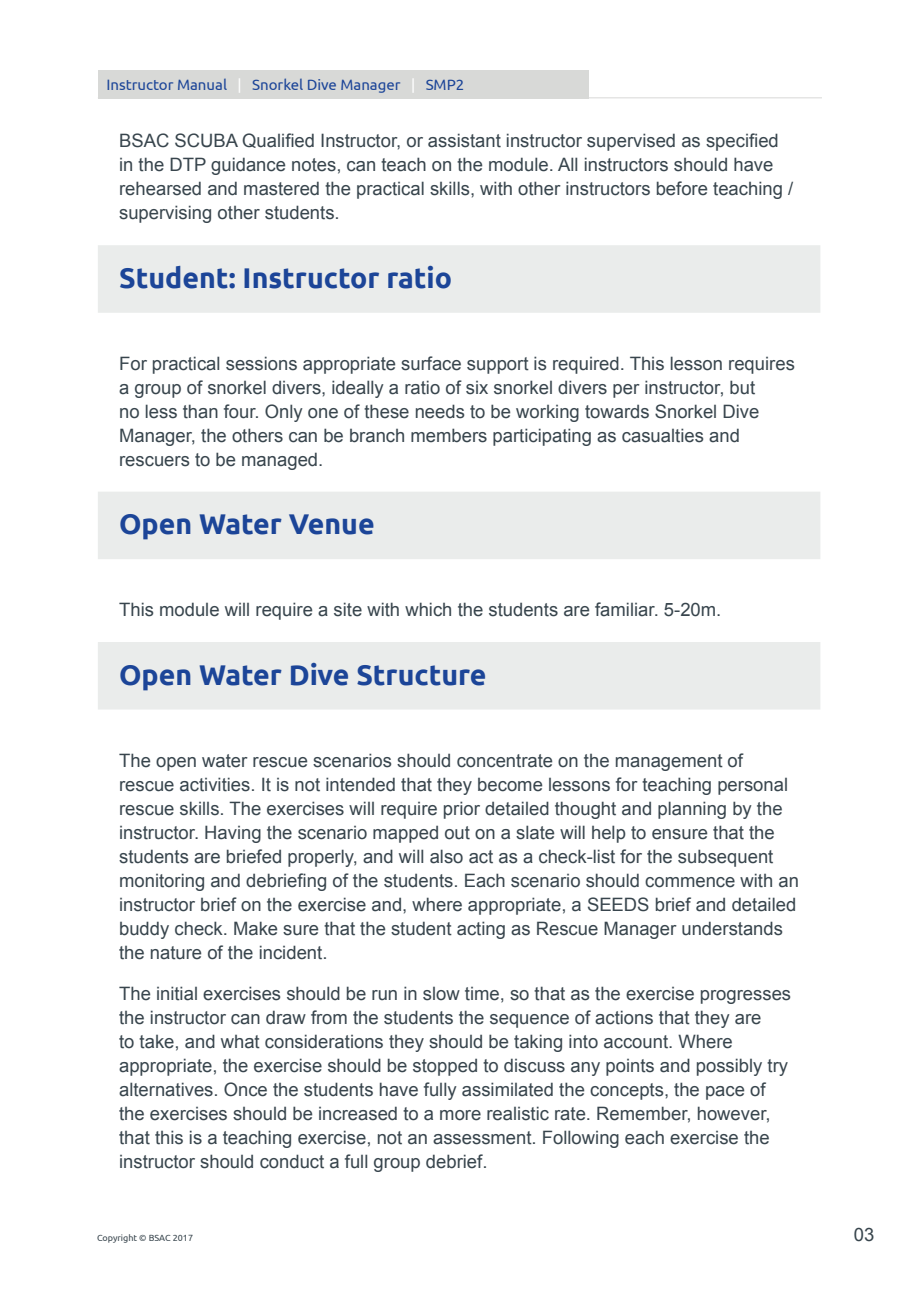
<style>
.page{position:relative;width:919px;height:1289px;background:#fff}
.page>*{position:absolute;margin:0;border:0;box-sizing:border-box;transform-origin:0 0}
.Section_subhead_1_li{font:700 28.5px "Ubuntu";color:#1c4598}
.Body_copy{font:18.45px/24px "Arial";color:#38454d}
.t1{font:15px "Ubuntu";color:#1c4598}
.t2{font:9px "Ubuntu";color:#38454d}
.s1{color:#fff}
</style>
<div class="page">
<hr style="left:98px;top:97px;width:723px;height:1px;background:#d8d9d7">
<div style="left:98px;top:70px;width:490px;height:28px;background:#d8d9d7"></div>
<div style="left:98px;top:245px;width:722px;height:68px;background:#eaeceb"></div>
<div style="left:98px;top:491px;width:722px;height:68px;background:#eaeceb"></div>
<div style="left:98px;top:642px;width:722px;height:67px;background:#eaeceb"></div>
<p class="t1" style="left:106px;top:76px;width:359px">Instructor Manual <span class="s1">|</span> Snorkel Dive Manager <span class="s1">|</span> SMP2</p>
<p class="Body_copy" style="left:119px;top:129px;width:675px">BSAC SCUBA Qualified Instructor, or assistant instructor supervised as specified in the DTP guidance notes, can teach on the module. All instructors should have rehearsed and mastered the practical skills, with other instructors before teaching / supervising other students.</p>
<p class="Section_subhead_1_li" style="left:119px;top:260px;width:334px">Student: Instructor ratio</p>
<p class="Body_copy" style="left:119px;top:351px;width:677px">For practical sessions appropriate surface support is required. This lesson requires a group of snorkel divers, ideally a ratio of six snorkel divers per instructor, but<br>no less than four. Only one of these needs to be working towards Snorkel Dive Manager, the others can be branch members participating as casualties and rescuers to be managed.</p>
<p class="Section_subhead_1_li" style="left:119px;top:507px;width:257px">Open Water Venue</p>
<p class="Body_copy" style="left:119px;top:598px;width:603px">This module will require a site with which the students are familiar. 5-20m.</p>
<p class="Section_subhead_1_li" style="left:119px;top:657px;width:369px">Open Water Dive Structure</p>
<p class="Body_copy" style="left:119px;top:748px;width:681px">The open water rescue scenarios should concentrate on the management of rescue activities. It is not intended that they become lessons for teaching personal rescue skills. The exercises will require prior detailed thought and planning by the instructor. Having the scenario mapped out on a slate will help to ensure that the students are briefed properly, and will also act as a check-list for the subsequent monitoring and debriefing of the students. Each scenario should commence with an instructor brief on the exercise and, where appropriate, a SEEDS brief and detailed buddy check. Make sure that the student acting as Rescue Manager understands the nature of the incident.</p>
<p class="Body_copy" style="left:119px;top:981px;width:673px">The initial exercises should be run in slow time, so that as the exercise progresses the instructor can draw from the students the sequence of actions that they are<br>to take, and what considerations they should be taking into account. Where appropriate, the exercise should be stopped to discuss any points and possibly try alternatives. Once the students have fully assimilated the concepts, the pace of the exercises should be increased to a more realistic rate. Remember, however, that this is a teaching exercise, not an assessment. Following each exercise the instructor should conduct a full group debrief.</p>
<p class="t2" style="left:97px;top:1232px;width:97px">Copyright © BSAC 2017</p>
<p class="Body_copy" style="left:853px;top:1222px;width:22px">03</p>
</div>
